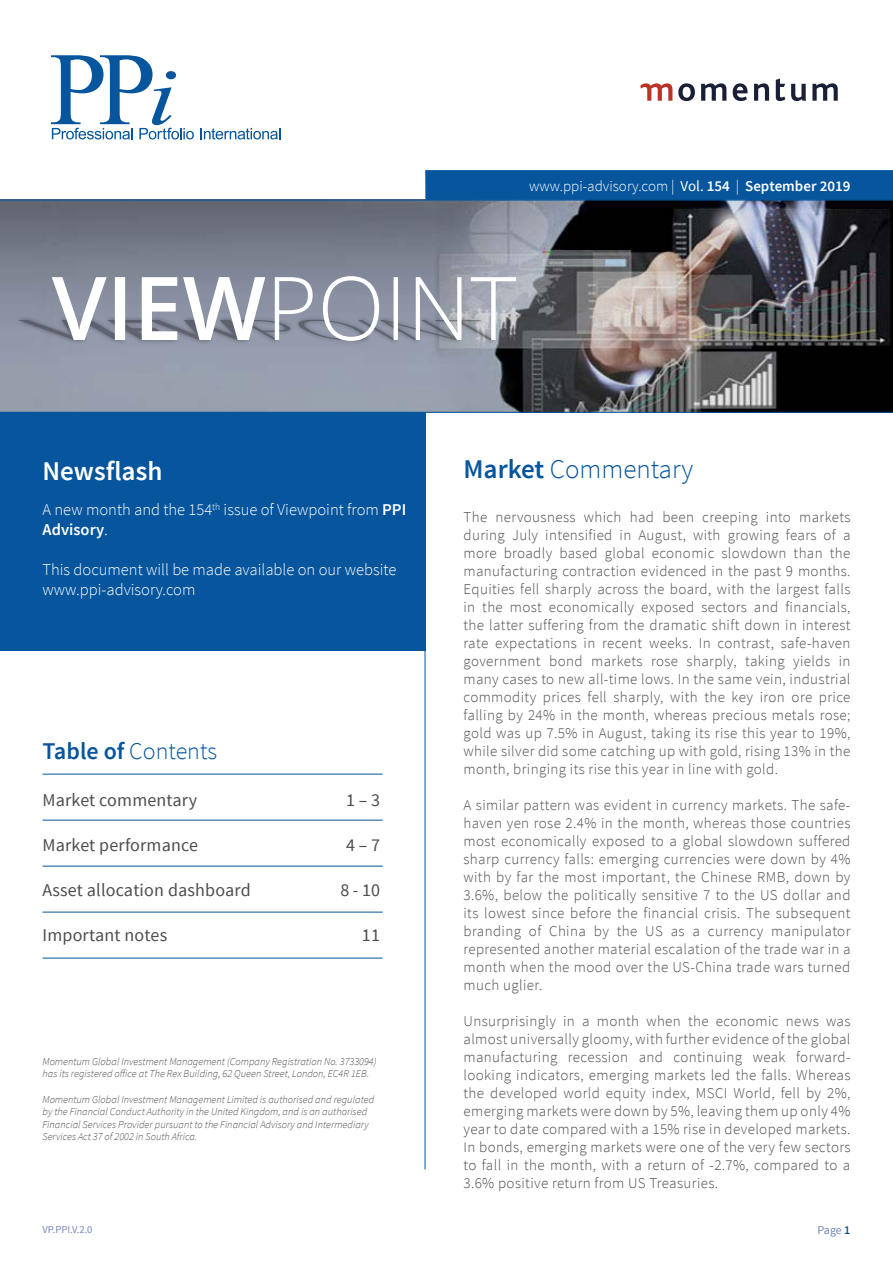
<style>
.page{position:relative;width:893px;height:1263px;background:#fff}
.page>*{position:absolute;margin:0;border:0;box-sizing:border-box;transform-origin:0 0}
.t1{font:300 27px "Source Sans Pro";color:#06559d}
.t2{font:600 27px "Source Sans Pro";color:#fff}
.t3{font:300 24px "Source Sans Pro";color:#06559d}
.t4{font:18px "Source Sans Pro";letter-spacing:.01em;color:#4d4d4f}
.t5{font:300 16.5px/19.8px "Source Sans Pro";color:#fff}
.t6{font:300 15px/18px "Source Sans Pro";letter-spacing:.025em;color:#4d4d4f;text-align:justify}
.t7{font:300 15px "Source Sans Pro";color:#fff}
.t8{font:12px "Source Sans Pro";color:#7485bb}
.t9{font:italic 300 10.5px/12.6px "Source Sans Pro";color:#4d4d4f}
.t10{font:10.5px "Source Sans Pro";color:#7485bb}
.s1{font-weight:400}
.s2{font-weight:600}
.s3{font-weight:600;color:#06559d}
</style>
<div class="page">
<img style="left:0;top:201px;width:893px;height:211px">
<svg style="left:640px;top:83px;width:32px;height:18px"></svg>
<svg style="left:701px;top:83px;width:25px;height:18px"></svg>
<svg style="left:733px;top:83px;width:14px;height:18px"></svg>
<svg style="left:754px;top:83px;width:15px;height:18px"></svg>
<svg style="left:776px;top:79px;width:9px;height:22px"></svg>
<svg style="left:791px;top:84px;width:15px;height:17px"></svg>
<svg style="left:812px;top:83px;width:26px;height:18px"></svg>
<svg style="left:678px;top:83px;width:17px;height:18px"></svg>
<div style="left:0;top:412px;width:425px;height:239px;background:#06559d"></div>
<div style="left:425px;top:170px;width:468px;height:30px;background:#06559d"></div>
<hr style="left:425px;top:412px;width:1px;height:757px;background:#06559d">
<svg style="left:14px;top:315px;width:484px;height:30px;background:#939aaa"></svg>
<svg style="left:17px;top:276px;width:499px;height:65px"></svg>
<hr style="left:0;top:200px;width:893px;height:1px;background:#06559d">
<hr style="left:0;top:412px;width:893px;height:1px;background:#06559d">
<svg style="left:200px;top:128px;width:80px;height:11px"></svg>
<svg style="left:51px;top:55px;width:143px;height:84px"></svg>
<hr style="left:43px;top:820px;width:340px;height:1px;background:#06559d">
<hr style="left:43px;top:866px;width:340px;height:1px;background:#06559d">
<hr style="left:43px;top:912px;width:340px;height:1px;background:#06559d">
<hr style="left:43px;top:958px;width:340px;height:1px;background:#06559d">
<hr style="left:43px;top:774px;width:340px;height:1px;background:#06559d">
<p class="t7" style="left:529px;top:177px;width:323px">www.ppi-advisory.com | <span class="s1">Vol.</span> <span class="s2">154</span> | <span class="s2">September 2019</span></p>
<h1 class="t2" style="left:43px;top:454px;width:121px">Newsflash</h1>
<p class="t5" style="left:43px;top:500px;width:365px">A new month and the 154<sup>th</sup> issue of Viewpoint from <span class="s2">PPI<br>Advisory</span>.</p>
<p class="t5" style="left:43px;top:559px;width:355px">This document will be made available on our website www.ppi-advisory.com</p>
<h2 class="t3" style="left:43px;top:736px;width:176px"><span class="s2">Table of</span> Contents</h2>
<p class="t4" style="left:43px;top:789px;width:156px">Market commentary</p>
<p class="t4" style="left:346px;top:789px;width:35px">1 – 3</p>
<p class="t4" style="left:43px;top:834px;width:157px">Market performance</p>
<p class="t4" style="left:346px;top:834px;width:35px">4 – 7</p>
<p class="t4" style="left:43px;top:879px;width:210px">Asset allocation dashboard</p>
<p class="t4" style="left:340px;top:879px;width:41px">8 - 10</p>
<p class="t4" style="left:43px;top:924px;width:126px">Important notes</p>
<p class="t4" style="left:362px;top:924px;width:20px">11</p>
<p class="t9" style="left:43px;top:1055px;width:336px">Momentum Global Investment Management (Company Registration No. 3733094) has its registered office at The Rex Building, 62 Queen Street, London, EC4R 1EB.</p>
<p class="t9" style="left:43px;top:1093px;width:333px">Momentum Global Investment Management Limited is authorised and regulated by the Financial Conduct Authority in the United Kingdom, and is an authorised Financial Services Provider pursuant to the Financial Advisory and Intermediary Services Act 37 of 2002 in South Africa.</p>
<h1 class="t1" style="left:463px;top:453px;width:231px"><span class="s2">Market</span> Commentary</h1>
<p class="t6" style="left:463px;top:508px;width:388px">The nervousness which had been creeping into markets during July intensified in August, with growing fears of a more broadly based global economic slowdown than the manufacturing contraction evidenced in the past 9 months.<br>Equities fell sharply across the board, with the largest falls in the most economically exposed sectors and financials, the latter suffering from the dramatic shift down in interest rate expectations in recent weeks. In contrast, safe-haven government bond markets rose sharply, taking yields in many cases to new all-time lows. In the same vein, industrial commodity prices fell sharply, with the key iron ore price falling by 24% in the month, whereas precious metals rose; gold was up 7.5% in August, taking its rise this year to 19%, while silver did some catching up with gold, rising 13% in the month, bringing its rise this year in line with gold.</p>
<p class="t6" style="left:463px;top:796px;width:388px">A similar pattern was evident in currency markets. The safe&shy;haven yen rose 2.4% in the month, whereas those countries most economically exposed to a global slowdown suffered sharp currency falls: emerging currencies were down by 4% with by far the most important, the Chinese RMB, down by 3.6%, below the politically sensitive 7 to the US dollar and its lowest since before the financial crisis. The subsequent branding of China by the US as a currency manipulator represented another material escalation of the trade war in a month when the mood over the US-China trade wars turned much uglier.</p>
<p class="t6" style="left:463px;top:1012px;width:388px">Unsurprisingly in a month when the economic news was almost universally gloomy, with further evidence of the global manufacturing recession and continuing weak forward&shy;looking indicators, emerging markets led the falls. Whereas the developed world equity index, MSCI World, fell by 2%, emerging markets were down by 5%, leaving them up only 4% year to date compared with a 15% rise in developed markets.<br>In bonds, emerging markets were one of the very few sectors to fall in the month, with a return of -2.7%, compared to a 3.6% positive return from US Treasuries.</p>
<p class="t10" style="left:43px;top:1222px;width:52px">VP.PPI.V.2.0</p>
<p class="t8" style="left:817px;top:1222px;width:34px">Page <span class="s3">1</span></p>
</div>
